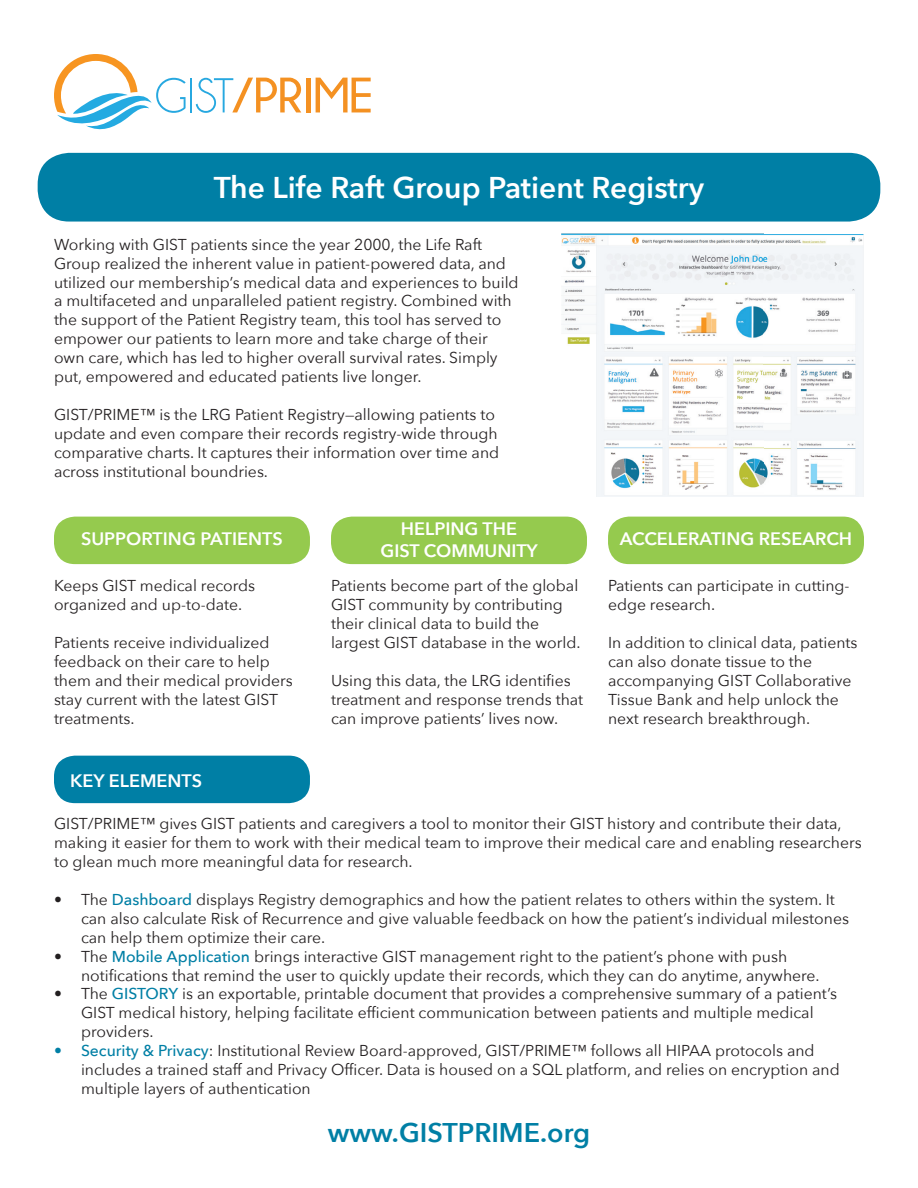
<style>
.page{position:relative;width:918px;height:1188px;background:#fff}
.page>*{position:absolute;margin:0;border:0;box-sizing:border-box;transform-origin:0 0}
.t1{font:600 30px "Avenir Next";color:#fff}
.t2{font:600 27px "Avenir Next";color:#007fa5}
.t3{font:600 18px/21.6px "Avenir Next";color:#fff;text-align:center}
.t4{font:15.75px/18.9px "Avenir Next";color:#231f20}
.s1{font-weight:500;color:#007fa5}
</style>
<div class="page">
<div style="left:38px;top:153px;width:842px;height:69px;background:#007fa5;border-radius:32px"></div>
<img style="left:562px;top:234px;width:302px;height:263px">
<div style="left:54px;top:517px;width:256px;height:47px;background:#95ca4e;border-radius:21px"></div>
<div style="left:331px;top:517px;width:256px;height:47px;background:#95ca4e;border-radius:21px"></div>
<div style="left:608px;top:517px;width:256px;height:47px;background:#95ca4e;border-radius:21px"></div>
<div style="left:54px;top:756px;width:256px;height:47px;background:#007fa5;border-radius:21px"></div>
<hr style="left:306px;top:78px;width:4px;height:34px;background:#f49122">
<svg style="left:316px;top:78px;width:55px;height:34px"></svg>
<hr style="left:190px;top:78px;width:2px;height:34px;background:#27a8e0">
<svg style="left:196px;top:78px;width:105px;height:35px"></svg>
<svg style="left:54px;top:54px;width:132px;height:76px"></svg>
<h1 class="t1" style="left:214px;top:162px;width:492px">The Life Raft Group Patient Registry</h1>
<p class="t4" style="left:54px;top:234px;width:466px">Working with GIST patients since the year 2000, the Life Raft Group realized the inherent value in patient-powered data, and utilized our membership’s medical data and experiences to build a multifaceted and unparalleled patient registry. Combined with the support of the Patient Registry team, this tool has served to empower our patients to learn more and take charge of their own care, which has led to higher overall survival rates. Simply put, empowered and educated patients live longer.</p>
<p class="t4" style="left:54px;top:404px;width:447px">GIST/PRIME™ is the LRG Patient Registry—allowing patients to update and even compare their records registry-wide through comparative charts. It captures their information over time and across institutional boundries.</p>
<p class="t3" style="left:81px;top:528px;width:203px">SUPPORTING PATIENTS</p>
<p class="t3" style="left:381px;top:518px;width:159px">HELPING THE<br>GIST COMMUNITY</p>
<p class="t3" style="left:620px;top:528px;width:234px">ACCELERATING RESEARCH</p>
<p class="t4" style="left:54px;top:576px;width:203px">Keeps GIST medical records organized and up-to-date.</p>
<p class="t4" style="left:54px;top:632px;width:240px">Patients receive individualized feedback on their care to help them and their medical providers stay current with the latest GIST treatments.</p>
<p class="t4" style="left:331px;top:576px;width:251px">Patients become part of the global GIST community by contributing their clinical data to build the largest GIST database in the world.</p>
<p class="t4" style="left:331px;top:670px;width:254px">Using this data, the LRG identifies treatment and response trends that can improve patients’ lives now.</p>
<p class="t4" style="left:608px;top:576px;width:243px">Patients can participate in cutting&shy;edge research.</p>
<p class="t4" style="left:608px;top:632px;width:251px">In addition to clinical data, patients can also donate tissue to the accompanying GIST Collaborative<br>Tissue Bank and help unlock the next research breakthrough.</p>
<p class="t3" style="left:70px;top:770px;width:133px">KEY ELEMENTS</p>
<p class="t4" style="left:54px;top:814px;width:809px">GIST/PRIME™ gives GIST patients and caregivers a tool to monitor their GIST history and contribute their data, making it easier for them to work with their medical team to improve their medical care and enabling researchers to glean much more meaningful data for research.</p>
<p class="t4" style="left:81px;top:889px;width:770px;text-indent:-27px">• The <span class="s1">Dashboard</span> displays Registry demographics and how the patient relates to others within the system. It can also calculate Risk of Recurrence and give valuable feedback on how the patient’s individual milestones can help them optimize their care.</p>
<p class="t4" style="left:81px;top:946px;width:740px;text-indent:-27px">• The <span class="s1">Mobile Application</span> brings interactive GIST management right to the patient’s phone with push notifications that remind the user to quickly update their records, which they can do anytime, anywhere.</p>
<p class="t4" style="left:81px;top:984px;width:758px;text-indent:-27px">• The <span class="s1">GISTORY</span> is an exportable, printable document that provides a comprehensive summary of a patient’s<br>GIST medical history, helping facilitate efficient communication between patients and multiple medical providers.</p>
<p class="t4" style="left:81px;top:1041px;width:760px;text-indent:-27px"><span class="s1">• Security &amp; Privacy</span>: Institutional Review Board-approved, GIST/PRIME™ follows all HIPAA protocols and includes a trained staff and Privacy Officer. Data is housed on a SQL platform, and relies on encryption and multiple layers of authentication</p>
<h2 class="t2" style="left:328px;top:1110px;width:264px">www.GISTPRIME.org</h2>
</div>
